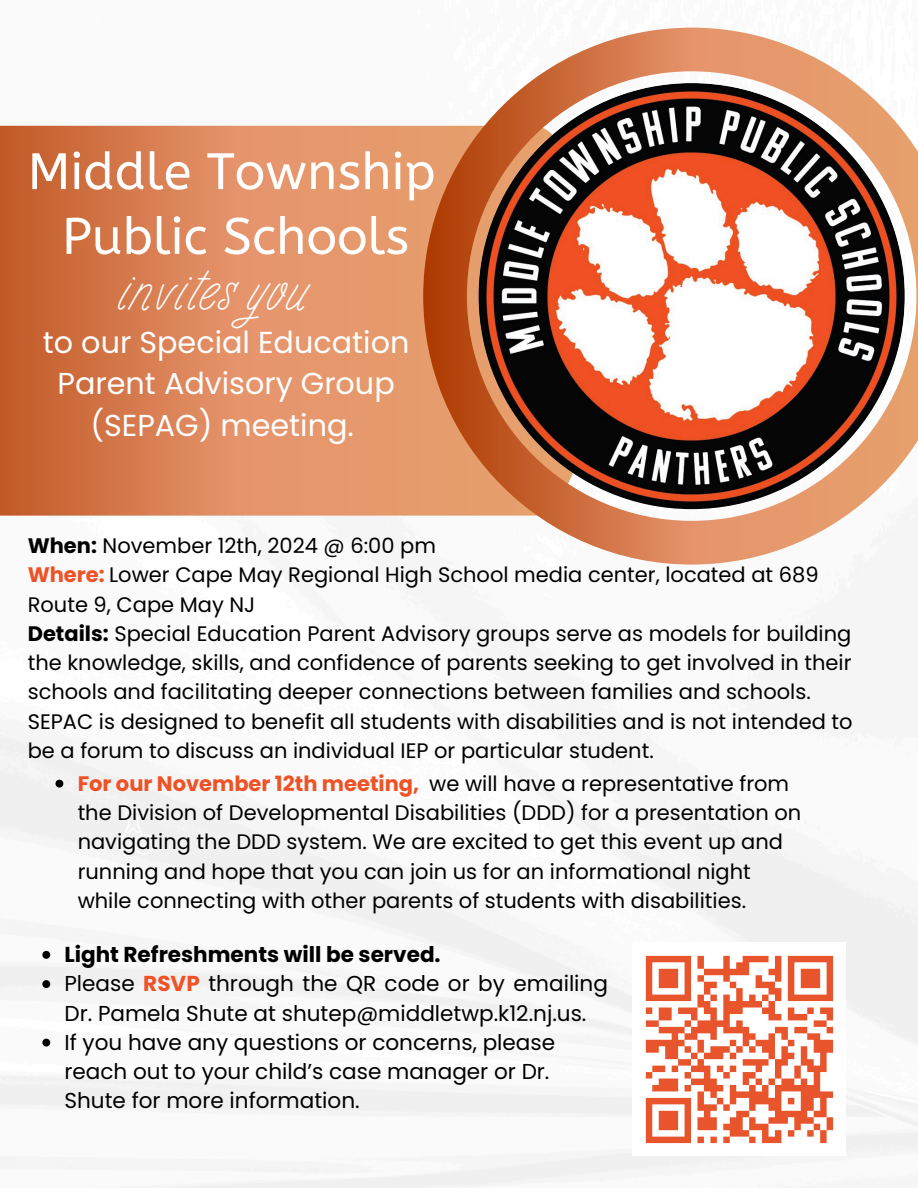
<style>
.page{position:relative;width:918px;height:1188px;background:#fff}
.page>*{position:absolute;margin:0;border:0;box-sizing:border-box;transform-origin:0 0}
.t1{font:51.15px "A Bee Zee";color:#fff}
.t2{font:49.65px "Distillery Script";color:#fff}
.t3{font:30.3px/41.7px "Poppins";color:#fff;text-align:center}
.t4{font:21.6px/29.2px "Poppins";color:#000}
.t5{font:700 21.6px "Poppins";color:#000}
.t6{font:21px/29.2px "Poppins";color:#000}
.s1{font-weight:700}
.s2{font-weight:700;color:#ee5226}
</style>
<div class="page">
<svg style="left:0;top:126px;width:423px;height:390px;background:#db8558"></svg>
<svg style="left:423px;top:28px;width:495px;height:537px"></svg>
<svg style="left:117px;top:811px;width:38px;height:44px"></svg>
<svg style="left:645px;top:955px;width:189px;height:189px"></svg>
<svg style="left:55px;top:780px;width:8px;height:8px"></svg>
<svg style="left:42px;top:951px;width:8px;height:8px"></svg>
<svg style="left:42px;top:980px;width:8px;height:8px"></svg>
<svg style="left:42px;top:1039px;width:8px;height:8px"></svg>
<h1 class="t1" style="left:28px;top:142px;width:409px">Middle Township</h1>
<h2 class="t1" style="left:62px;top:207px;width:349px">Public Schools</h2>
<p class="t2" style="left:116px;top:263px;width:193px">invites you</p>
<p class="t3" style="left:43px;top:321px;width:368px">to our Special Education<br>Parent Advisory Group (SEPAG) meeting.</p>
<p class="t6" style="left:28px;top:531px;width:410px"><span class="s1">When:</span> November 12th, 2024 @ 6:00 pm</p>
<p class="t6" style="left:28px;top:560px;width:792px"><span class="s2">Where:</span> Lower Cape May Regional High School media center, located at 689<br>Route 9, Cape May NJ</p>
<p class="t6" style="left:28px;top:619px;width:826px"><span class="s1">Details:</span> Special Education Parent Advisory groups serve as models for building the knowledge, skills, and confidence of parents seeking to get involved in their schools and facilitating deeper connections between families and schools.<br>SEPAC is designed to benefit all students with disabilities and is not intended to be a forum to discuss an individual IEP or particular student.</p>
<h1 class="t6" style="left:78px;top:769px;width:725px"><span class="s2">For our November 12th meeting,</span> we will have a representative from the Division of Developmental Disabilities (DDD) for a presentation on navigating the DDD system. We are excited to get this event up and running and hope that you can join us for an informational night while connecting with other parents of students with disabilities.</h1>
<p class="t5" style="left:64px;top:939px;width:378px">Light Refreshments will be served.</p>
<p class="t4" style="left:64px;top:969px;width:545px">Please <span class="s2">RSVP</span> through the QR code or by emailing<br>Dr. Pamela Shute at shutep@middletwp.k12.nj.us.</p>
<p class="t4" style="left:64px;top:1028px;width:492px">If you have any questions or concerns, please reach out to your child’s case manager or Dr.<br>Shute for more information.</p>
</div>
